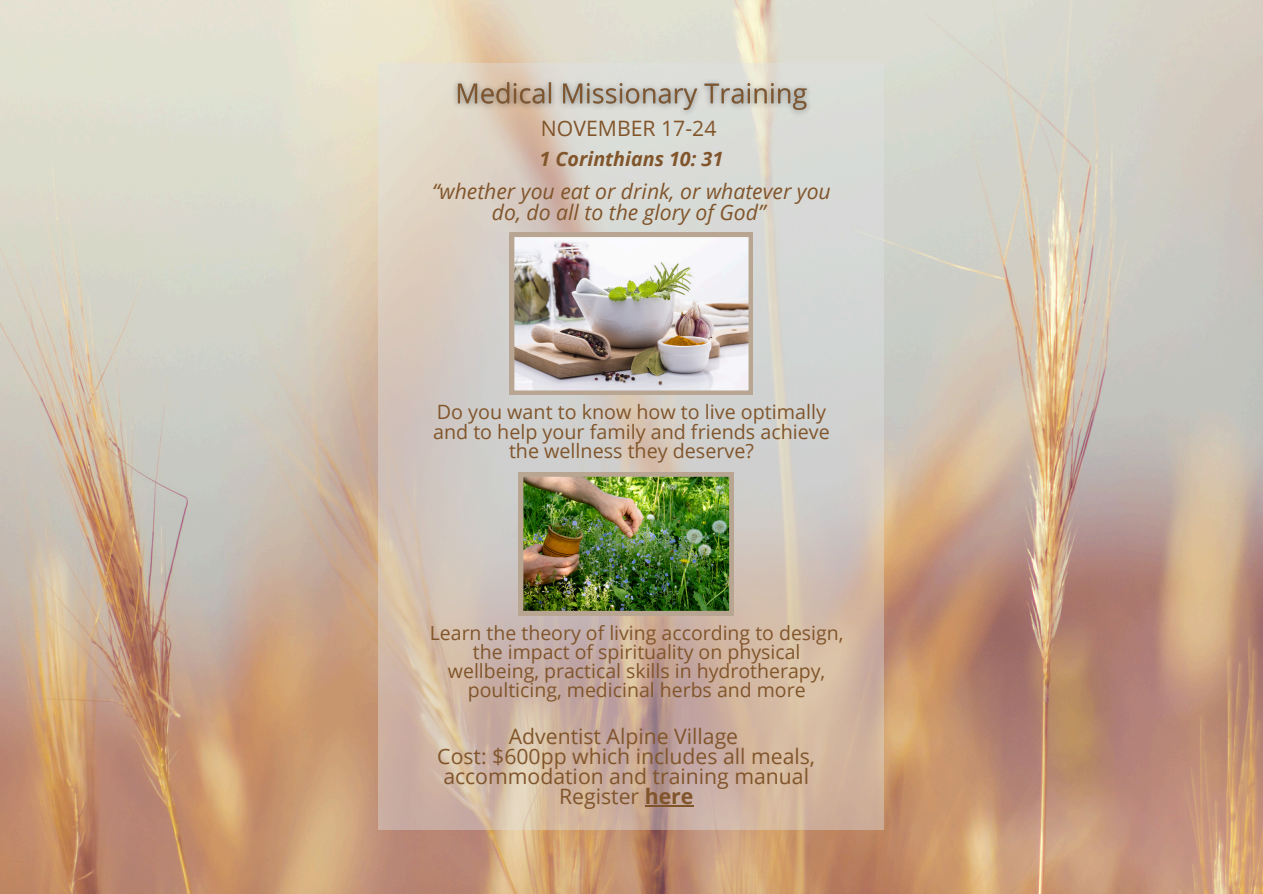
<style>
.page{position:relative;width:1263px;height:894px;background:#fff}
.page>*{position:absolute;margin:0;border:0;box-sizing:border-box;transform-origin:0 0}
.t1{font:21.15px/20.2px "Open Sans";color:#81552b}
.t2{font:italic 21.15px/21.1px "Open Sans";color:#81552b;text-align:center}
.t3{font:19.65px/19.2px "Open Sans";color:#81552b;text-align:center}
.t4{font:italic 700 19.65px "Open Sans";color:#81552b}
.t5{font:19.5px/19.2px "Open Sans";color:#81552b;text-align:center}
.s1{font-weight:700}
</style>
<div class="page">
<img style="left:0;top:0;width:1263px;height:893px">
<svg style="left:379px;top:63px;width:505px;height:766px;background:#d2c5b9"></svg>
<img style="left:519px;top:472px;width:215px;height:143px">
<img style="left:510px;top:232px;width:243px;height:162px">
<img style="left:448px;top:71px;width:370px;height:50px">
<hr style="left:645px;top:805px;width:48px;height:1px;background:#81552b">
<p class="t1" style="left:541px;top:118px;width:177px">NOVEMBER 17-24</p>
<p class="t4" style="left:540px;top:144px;width:185px">1 Corinthians 10: 31</p>
<p class="t2" style="left:432px;top:180px;width:400px">“whether you eat or drink, or whatever you do, do all to the glory of God”</p>
<p class="t3" style="left:433px;top:402px;width:398px">Do you want to know how to live optimally and to help your family and friends achieve the wellness they deserve?</p>
<p class="t5" style="left:430px;top:622px;width:415px">Learn the theory of living according to design, the impact of spirituality on physical wellbeing, practical skills in hydrotherapy, poulticing, medicinal herbs and more</p>
<p class="t1" style="left:509px;top:725px;width:231px">Adventist Alpine Village</p>
<p class="t1" style="left:437px;top:745px;width:379px">Cost: $600pp which includes all meals, accommodation and training manual</p>
<p class="t1" style="left:559px;top:785px;width:136px">Register <span class="s1">here</span></p>
</div>
